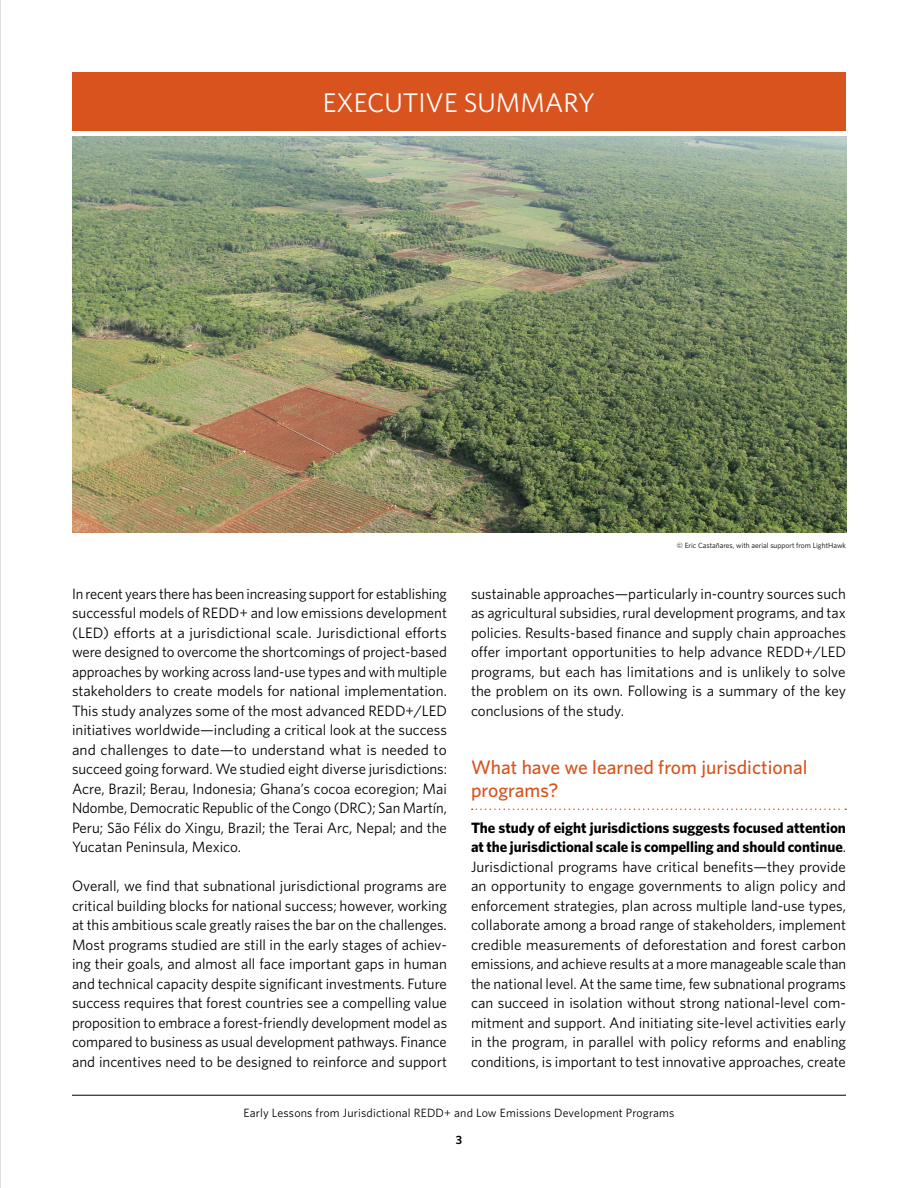
<style>
.page{position:relative;width:918px;height:1188px;background:#fff}
.page>*{position:absolute;margin:0;border:0;box-sizing:border-box;transform-origin:0 0}
.t1{font:27px "Whitney";color:#fff}
.head_2{font:500 19.5px/22.5px "Whitney";color:#d9531e}
.t2{font:15px/19.5px "Whitney";color:#000;text-align:justify}
.t3{font:12px "Whitney";letter-spacing:.015em;color:#000}
.t4{font:600 12px "Whitney";color:#000}
.t5{font:7.5px "Whitney";color:#000}
.s1{font-weight:700}
</style>
<div class="page">
<hr style="left:72px;top:1095px;width:774px;height:1px;background:#000">
<svg style="left:472px;top:808px;width:374px;height:2px"></svg>
<div style="left:72px;top:72px;width:774px;height:58px;background:#d9531e"></div>
<img style="left:72px;top:136px;width:774px;height:397px">
<hr style="left:0;top:0;width:1px;height:1188px;background:#bcc5bb">
<p class="t1" style="left:323px;top:85px;width:274px">EXECUTIVE SUMMARY</p>
<p class="t5" style="left:677px;top:540px;width:171px">© Eric Castañares, with aerial support from LightHawk</p>
<p class="t2" style="left:72px;top:583px;width:377px">In recent years there has been increasing support for establishing successful models of REDD+ and low emissions development (LED) efforts at a jurisdictional scale. Jurisdictional efforts were designed to overcome the shortcomings of project-based approaches by working across land-use types and with multiple stakeholders to create models for national implementation.<br>This study analyzes some of the most advanced REDD+/LED initiatives worldwide—including a critical look at the success and challenges to date—to understand what is needed to succeed going forward. We studied eight diverse jurisdictions:<br>Acre, Brazil; Berau, Indonesia; Ghana’s cocoa ecoregion; Mai Ndombe, Democratic Republic of the Congo (DRC); San Martín, Peru; São Félix do Xingu, Brazil; the Terai Arc, Nepal; and the Yucatan Peninsula, Mexico.</p>
<p class="t2" style="left:72px;top:876px;width:377px">Overall, we find that subnational jurisdictional programs are critical building blocks for national success; however, working at this ambitious scale greatly raises the bar on the challenges.<br>Most programs studied are still in the early stages of achiev&shy;ing their goals, and almost all face important gaps in human and technical capacity despite significant investments. Future success requires that forest countries see a compelling value proposition to embrace a forest-friendly development model as compared to business as usual development pathways. Finance and incentives need to be designed to reinforce and support</p>
<p class="t2" style="left:471px;top:583px;width:377px">sustainable approaches—particularly in-country sources such as agricultural subsidies, rural development programs, and tax policies. Results-based finance and supply chain approaches offer important opportunities to help advance REDD+/LED programs, but each has limitations and is unlikely to solve the problem on its own. Following is a summary of the key conclusions of the study.</p>
<p class="head_2" style="left:471px;top:756px;width:338px">What have we learned from jurisdictional programs?</p>
<p class="t2" style="left:471px;top:817px;width:377px"><span class="s1">The study of eight jurisdictions suggests focused attention at the jurisdictional scale is compelling and should continue</span>.<br>Jurisdictional programs have critical benefits—they provide an opportunity to engage governments to align policy and enforcement strategies, plan across multiple land-use types, collaborate among a broad range of stakeholders, implement credible measurements of deforestation and forest carbon emissions, and achieve results at a more manageable scale than the national level. At the same time, few subnational programs can succeed in isolation without strong national-level com&shy;mitment and support. And initiating site-level activities early in the program, in parallel with policy reforms and enabling conditions, is important to test innovative approaches, create</p>
<p class="t3" style="left:243px;top:1104px;width:433px">Early Lessons from Jurisdictional REDD+ and Low Emissions Development Programs</p>
<p class="t4" style="left:456px;top:1131px;width:8px">3</p>
</div>
